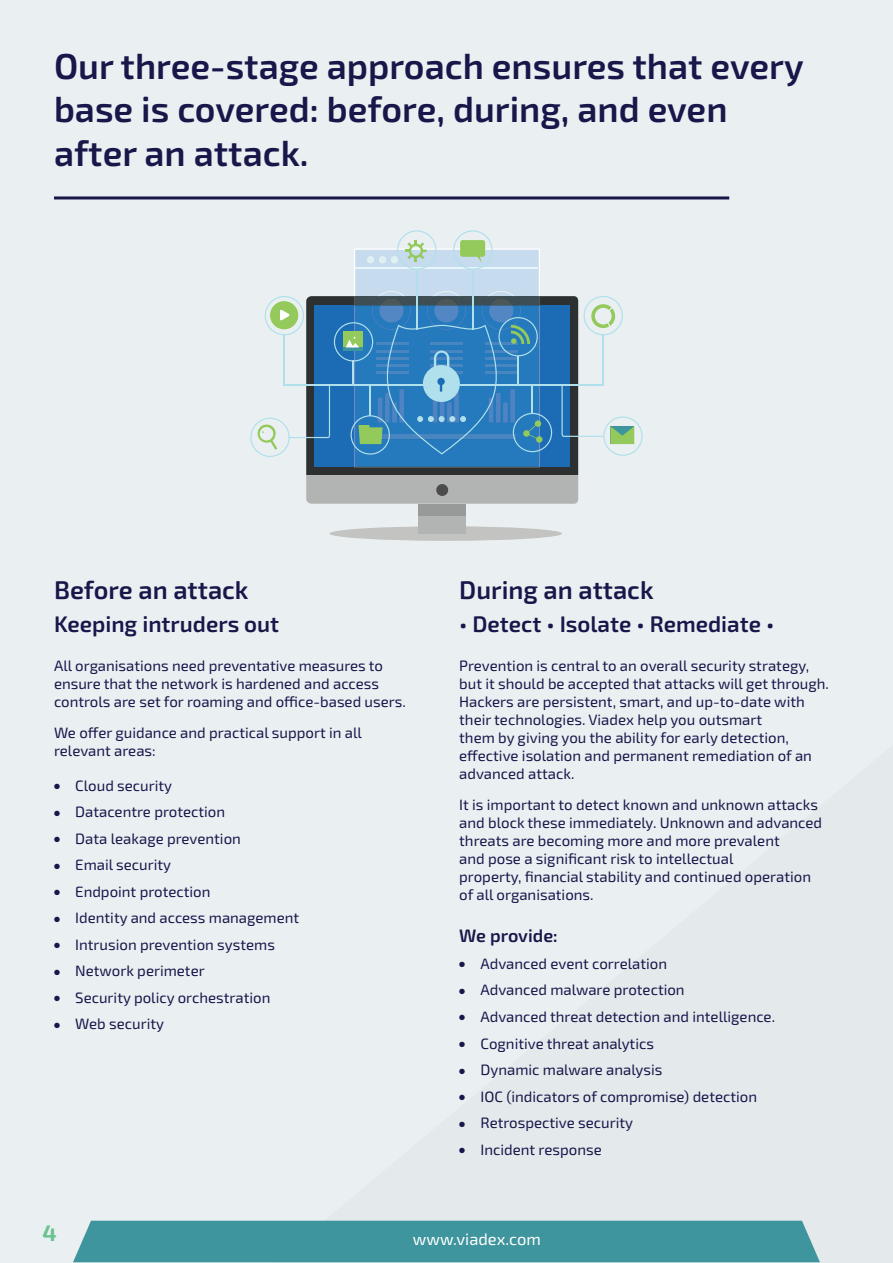
<style>
.page{position:relative;width:893px;height:1263px;background:#eaf0f2}
.page>*{position:absolute;margin:0;border:0;box-sizing:border-box;transform-origin:0 0}
.t1{font:600 36px/43.2px "Exo 2.0";color:#17174a}
.t2{font:600 25.5px "Exo 2.0";color:#17174a}
.t3{font:600 22.5px "Exo 2.0";color:#17174a}
.t4{font:700 22.5px "Exo 2.0";color:#69c391}
.t5{font:600 18px "Exo 2.0";color:#17174a}
.t6{font:16.5px "Exo 2.0";color:#fff}
.t7{font:15px/18px "Exo 2.0";color:#17174a}
</style>
<div class="page">
<hr style="left:54px;top:196px;width:675px;height:3px;background:#17174a">
<div style="left:329px;top:526px;width:233px;height:15px;background:#c3c4c2;border-radius:50%"></div>
<div style="left:306px;top:296px;width:272px;height:179px;background:#2c3031"></div>
<div style="left:306px;top:475px;width:272px;height:29px;background:#b2b4b3"></div>
<div style="left:315px;top:306px;width:255px;height:161px;background:#1b6bb5"></div>
<div style="left:418px;top:504px;width:48px;height:29px;background:#b2b4b3"></div>
<div style="left:418px;top:504px;width:48px;height:12px;background:#989999"></div>
<div style="left:436px;top:484px;width:12px;height:12px;background:#4d4c4c;border-radius:50%"></div>
<hr style="left:354px;top:467px;width:186px;height:1px;background:#5a5959">
<hr style="left:533px;top:384px;width:69px;height:2px;background:#b0e0eb">
<hr style="left:602px;top:334px;width:1px;height:52px;background:#b0e0eb">
<svg style="left:584px;top:296px;width:39px;height:39px"></svg>
<svg style="left:561px;top:384px;width:82px;height:72px"></svg>
<svg style="left:250px;top:230px;width:302px;height:237px"></svg>
<div style="left:73px;top:1221px;width:747px;height:41px;background:#3e959d"></div>
<p class="t1" style="left:54px;top:46px;width:751px">Our three-stage approach ensures that every base is covered: before, during, and even after an attack.</p>
<p class="t2" style="left:54px;top:575px;width:196px">Before an attack</p>
<p class="t3" style="left:54px;top:610px;width:227px">Keeping intruders out</p>
<p class="t7" style="left:54px;top:657px;width:353px">All organisations need preventative measures to ensure that the network is hardened and access controls are set for roaming and office-based users.</p>
<p class="t7" style="left:54px;top:724px;width:309px">We offer guidance and practical support in all relevant areas:</p>
<p class="t7" style="left:54px;top:777px;width:120px">● Cloud security</p>
<p class="t7" style="left:54px;top:803px;width:173px">● Datacentre protection</p>
<p class="t7" style="left:54px;top:830px;width:188px">● Data leakage prevention</p>
<p class="t7" style="left:54px;top:856px;width:119px">● Email security</p>
<p class="t7" style="left:54px;top:883px;width:158px">● Endpoint protection</p>
<p class="t7" style="left:54px;top:909px;width:247px">● Identity and access management</p>
<p class="t7" style="left:54px;top:936px;width:222px">● Intrusion prevention systems</p>
<p class="t7" style="left:54px;top:962px;width:152px">● Network perimeter</p>
<p class="t7" style="left:54px;top:989px;width:218px">● Security policy orchestration</p>
<p class="t7" style="left:54px;top:1015px;width:112px">● Web security</p>
<p class="t2" style="left:459px;top:575px;width:196px">During an attack</p>
<p class="t3" style="left:459px;top:610px;width:317px">• Detect • Isolate • Remediate •</p>
<p class="t7" style="left:459px;top:657px;width:371px">Prevention is central to an overall security strategy, but it should be accepted that attacks will get through.<br>Hackers are persistent, smart, and up-to-date with their technologies. Viadex help you outsmart<br>them by giving you the ability for early detection, effective isolation and permanent remediation of an advanced attack.</p>
<p class="t7" style="left:459px;top:796px;width:364px">It is important to detect known and unknown attacks and block these immediately. Unknown and advanced threats are becoming more and more prevalent<br>and pose a significant risk to intellectual<br>property, financial stability and continued operation of all organisations.</p>
<p class="t5" style="left:459px;top:925px;width:100px">We provide:</p>
<p class="t7" style="left:459px;top:955px;width:209px">● Advanced event correlation</p>
<p class="t7" style="left:459px;top:981px;width:227px">● Advanced malware protection</p>
<p class="t7" style="left:459px;top:1008px;width:317px">● Advanced threat detection and intelligence.</p>
<p class="t7" style="left:459px;top:1034px;width:196px">● Cognitive threat analytics</p>
<p class="t7" style="left:459px;top:1061px;width:205px">● Dynamic malware analysis</p>
<p class="t7" style="left:459px;top:1087px;width:299px">● IOC (indicators of compromise) detection</p>
<p class="t7" style="left:459px;top:1114px;width:175px">● Retrospective security</p>
<p class="t7" style="left:459px;top:1140px;width:144px">● Incident response</p>
<p class="t4" style="left:43px;top:1219px;width:16px">4</p>
<p class="t6" style="left:413px;top:1230px;width:130px">www.viadex.com</p>
</div>
